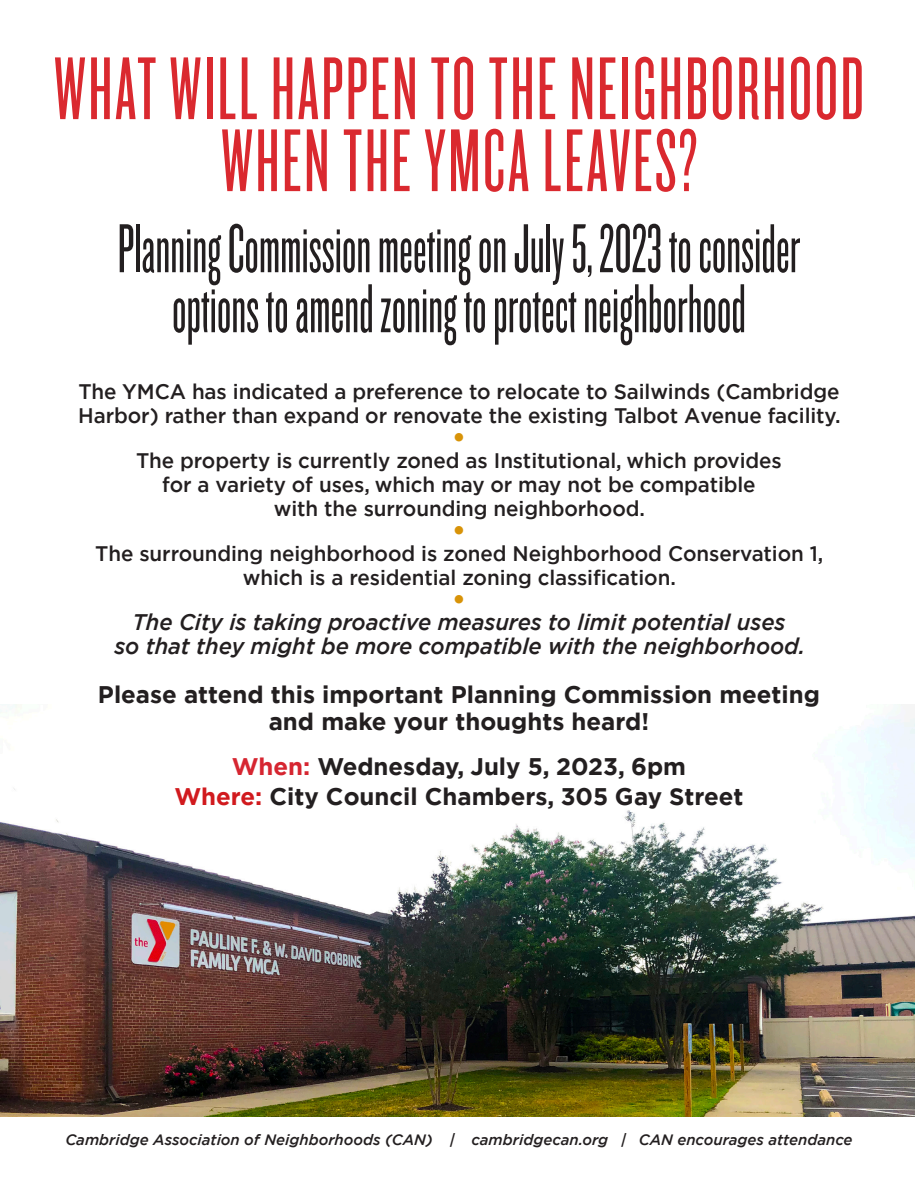
<style>
.page{position:relative;width:918px;height:1188px;background:#fff}
.page>*{position:absolute;margin:0;border:0;box-sizing:border-box;transform-origin:0 0}
.t1{font:92.7px "Knockout 26 Junior Flywght";letter-spacing:.025em;color:#da292f}
.t2{font:72px "Knockout 26 Junior Flywght";color:#231f20}
.t3{font:500 30px "Gotham";color:#d89308}
.t4{font:700 24px "Gotham";color:#231f20}
.t5{font:italic 500 22.5px "Gotham";letter-spacing:-.005em;color:#231f20}
.t6{font:500 21px/24px "Gotham";letter-spacing:-.005em;color:#231f20}
.t7{font:italic 500 15px "Gotham";color:#231f20}
.s1{color:#d62631}
.s2{color:#d11a1e}
</style>
<div class="page">
<img style="left:0;top:704px;width:915px;height:413px">
<p class="t1" style="left:54px;top:37px;width:812px">WHAT WILL HAPPEN TO THE NEIGHBORHOOD</p>
<p class="t1" style="left:221px;top:109px;width:477px">WHEN THE YMCA LEAVES?</p>
<p class="t2" style="left:118px;top:208px;width:684px">Planning Commission meeting on July 5, 2023 to consider</p>
<p class="t2" style="left:172px;top:268px;width:575px">options to amend zoning to protect neighborhood</p>
<p class="t6" style="left:78px;top:379px;width:764px">The YMCA has indicated a preference to relocate to Sailwinds (Cambridge<br>Harbor) rather than expand or renovate the existing Talbot Avenue facility.</p>
<p class="t3" style="left:452px;top:418px;width:16px">•</p>
<p class="t6" style="left:136px;top:448px;width:647px">The property is currently zoned as Institutional, which provides</p>
<p class="t6" style="left:162px;top:472px;width:595px">for a variety of uses, which may or may not be compatible</p>
<p class="t6" style="left:274px;top:496px;width:373px">with the surrounding neighborhood.</p>
<p class="t3" style="left:452px;top:511px;width:16px">•</p>
<p class="t6" style="left:95px;top:541px;width:730px">The surrounding neighborhood is zoned Neighborhood Conservation 1,</p>
<p class="t6" style="left:243px;top:565px;width:434px">which is a residential zoning classification.</p>
<p class="t3" style="left:452px;top:580px;width:16px">•</p>
<p class="t5" style="left:133px;top:607px;width:654px">The City is taking proactive measures to limit potential uses</p>
<p class="t5" style="left:114px;top:631px;width:693px">so that they might be more compatible with the neighborhood.</p>
<p class="t4" style="left:98px;top:679px;width:724px">Please attend this important Planning Commission meeting</p>
<p class="t4" style="left:269px;top:706px;width:382px">and make your thoughts heard!</p>
<p class="t4" style="left:232px;top:751px;width:456px"><span class="s1">When:</span> Wednesday, July 5, 2023, 6pm</p>
<p class="t4" style="left:174px;top:781px;width:571px"><span class="s2">Where:</span> City Council Chambers, 305 Gay Street</p>
<p class="t7" style="left:65px;top:1130px;width:789px">Cambridge Association of Neighborhoods (CAN) | cambridgecan.org | CAN encourages attendance</p>
</div>
